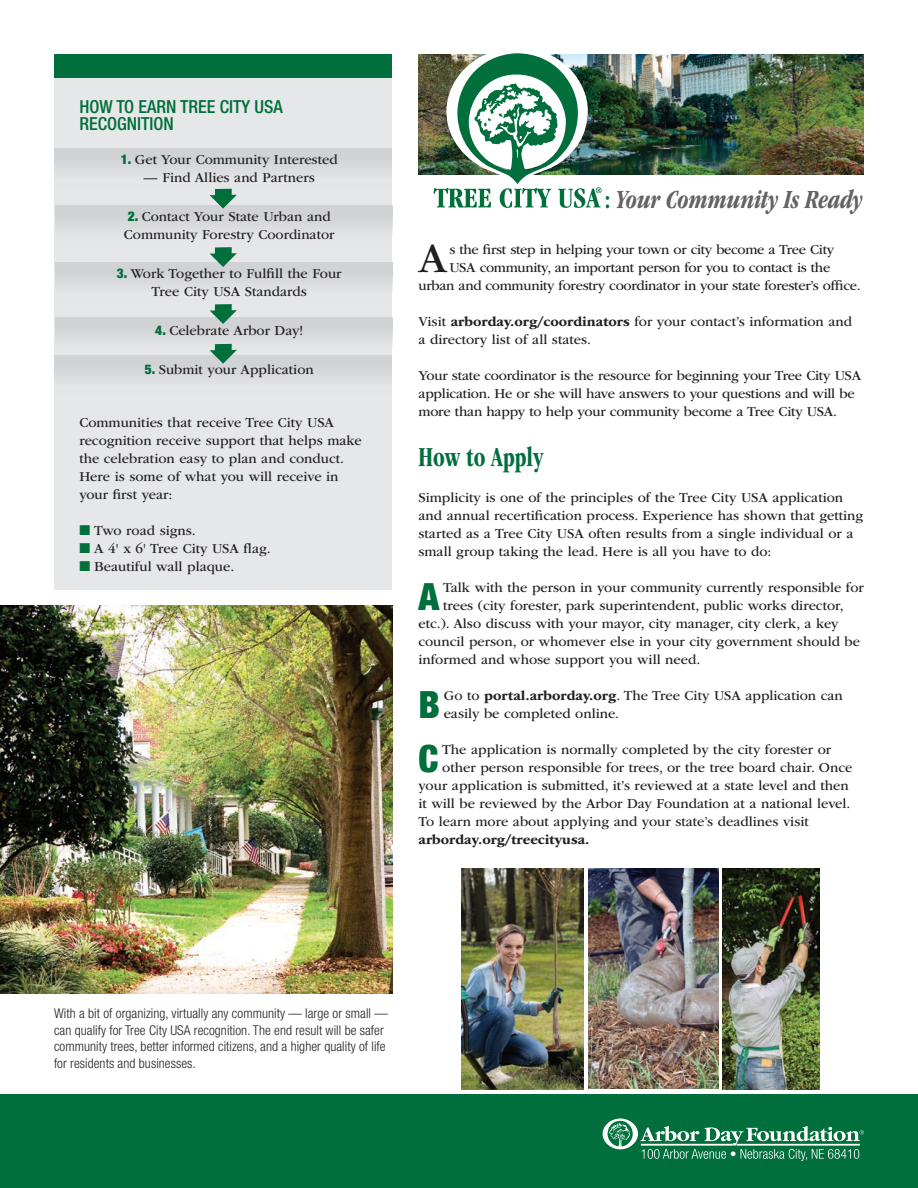
<style>
.page{position:relative;width:918px;height:1188px;background:#fff}
.page>*{position:absolute;margin:0;border:0;box-sizing:border-box;transform-origin:0 0}
.t1{font:43.2px "ITC Garamond Std";color:#231f20}
.t2{font:900 condensed 37.35px "Helvetica Neue";color:#006f3c}
.t3{font:700 condensed 28.5px "ITC Garamond Std";color:#006f3c;scale:.9 1}
.t4{font:italic 700 condensed 27.15px "ITC Garamond Std";letter-spacing:-.005em;color:#636366;scale:.9 1}
.t5{font:500 condensed 18px/16.5px "Helvetica Neue LT Std";color:#006f3c}
.t6{font:14.25px/18px "ITC Garamond Std";color:#231f20}
.t7{font:14.25px/18px "ITC Garamond Std";letter-spacing:-.02em;color:#231f20;text-align:center}
.t8{font:700 14.25px "ITC Garamond Std";color:#231f20}
.t9{font:300 condensed 13.5px/16.5px "Helvetica Neue LT Std";letter-spacing:.005em;color:#231f20}
.s1{font-family:"Helvetica Neue";font-weight:900;font-stretch:condensed;font-size:13.5px;color:#006f3c}
.s2{color:#006f3c}
.s3{font-style:normal;color:#006f3c}
.s4{font-weight:700}
</style>
<div class="page">
<div style="left:0;top:1094px;width:918px;height:94px;background:#006f3c"></div>
<svg style="left:603px;top:1118px;width:261px;height:43px"></svg>
<div style="left:54px;top:54px;width:338px;height:535px;background:#e6e7e9"></div>
<img style="left:0;top:606px;width:393px;height:388px">
<div style="left:55px;top:206px;width:338px;height:40px;background:#dbdcde"></div>
<div style="left:55px;top:263px;width:338px;height:40px;background:#dbdcde"></div>
<div style="left:54px;top:149px;width:338px;height:40px;background:#dadbdd"></div>
<div style="left:54px;top:355px;width:338px;height:41px;background:#dbdcde"></div>
<div style="left:55px;top:317px;width:338px;height:40px;background:#d9dadc"></div>
<svg style="left:210px;top:189px;width:27px;height:20px"></svg>
<svg style="left:210px;top:247px;width:27px;height:20px"></svg>
<svg style="left:210px;top:304px;width:27px;height:20px"></svg>
<svg style="left:210px;top:344px;width:27px;height:20px"></svg>
<img style="left:418px;top:54px;width:446px;height:120px">
<img style="left:434px;top:53px;width:168px;height:155px">
<img style="left:461px;top:869px;width:123px;height:220px">
<img style="left:723px;top:869px;width:96px;height:220px">
<img style="left:588px;top:869px;width:131px;height:220px">
<div style="left:54px;top:54px;width:338px;height:24px;background:#006f3c"></div>
<p class="t5" style="left:79px;top:99px;width:205px">HOW TO EARN TREE CITY USA<br>RECOGNITION</p>
<p class="t6" style="left:121px;top:151px;width:218px"><span class="s1">1.</span> Get Your Community Interested</p>
<p class="t6" style="left:144px;top:169px;width:173px">— Find Allies and Partners</p>
<p class="t6" style="left:124px;top:208px;width:212px"><span class="s1">2.</span> Contact Your State Urban and<br>Community Forestry Coordinator</p>
<p class="t6" style="left:117px;top:265px;width:226px;text-align:center"><span class="s1">3.</span> Work Together to Fulfill the Four<br>Tree City USA Standards</p>
<p class="t6" style="left:155px;top:322px;width:149px"><span class="s1">4.</span> Celebrate Arbor Day!</p>
<p class="t6" style="left:145px;top:361px;width:171px"><span class="s1">5.</span> Submit your Application</p>
<p class="t6" style="left:79px;top:414px;width:284px">Communities that receive Tree City USA recognition receive support that helps make the celebration easy to plan and conduct.<br>Here is some of what you will receive in your first year:</p>
<p class="t6" style="left:79px;top:522px;width:118px"><span class="s2">■</span> Two road signs.</p>
<p class="t6" style="left:79px;top:540px;width:193px"><span class="s2">■</span> A 4' x 6' Tree City USA flag.</p>
<p class="t6" style="left:79px;top:558px;width:156px"><span class="s2">■</span> Beautiful wall plaque.</p>
<h3 class="t4" style="left:605px;top:184px;width:288px"><span class="s3">:</span> Your Community Is Ready</h3>
<p class="t7" style="left:418px;top:241px;width:444px">s the first step in helping your town or city become a Tree City<br>USA community, an important person for you to contact is the<br>urban and community forestry coordinator in your state forester’s office.</p>
<p class="t6" style="left:418px;top:313px;width:435px">Visit <span class="s4">arborday.org/coordinators</span> for your contact’s information and a directory list of all states.</p>
<p class="t6" style="left:418px;top:367px;width:444px">Your state coordinator is the resource for beginning your Tree City USA application. He or she will have answers to your questions and will be more than happy to help your community become a Tree City USA.</p>
<h3 class="t3" style="left:418px;top:441px;width:140px">How to Apply</h3>
<p class="t6" style="left:418px;top:488px;width:446px">Simplicity is one of the principles of the Tree City USA application and annual recertification process. Experience has shown that getting started as a Tree City USA often results from a single individual or a small group taking the lead. Here is all you have to do:</p>
<h2 class="t2" style="left:418px;top:566px;width:22px">A</h2>
<p class="t6" style="left:443px;top:578px;width:422px">Talk with the person in your community currently responsible for</p>
<h1 class="t1" style="left:418px;top:235px;width:30px">A</h1>
<p class="t6" style="left:443px;top:596px;width:402px">trees (city forester, park superintendent, public works director,</p>
<p class="t6" style="left:418px;top:614px;width:422px">etc.). Also discuss with your mayor, city manager, city clerk, a key</p>
<p class="t6" style="left:418px;top:632px;width:443px">council person, or whomever else in your city government should be</p>
<p class="t6" style="left:418px;top:650px;width:283px">informed and whose support you will need.</p>
<h2 class="t2" style="left:418px;top:674px;width:23px">B</h2>
<p class="t6" style="left:444px;top:686px;width:401px">Go to <span class="s4">portal.arborday.org</span>. The Tree City USA application can easily be completed online.</p>
<h2 class="t2" style="left:418px;top:728px;width:22px">C</h2>
<p class="t6" style="left:442px;top:740px;width:390px">The application is normally completed by the city forester or</p>
<p class="t6" style="left:442px;top:758px;width:412px">other person responsible for trees, or the tree board chair. Once</p>
<p class="t6" style="left:419px;top:776px;width:432px">your application is submitted, it’s reviewed at a state level and then</p>
<p class="t6" style="left:419px;top:794px;width:434px">it will be reviewed by the Arbor Day Foundation at a national level.</p>
<p class="t6" style="left:419px;top:812px;width:392px">To learn more about applying and your state’s deadlines visit</p>
<p class="t8" style="left:419px;top:831px;width:173px">arborday.org/treecityusa.</p>
<p class="t9" style="left:54px;top:1005px;width:335px">With a bit of organizing, virtually any community — large or small — can qualify for Tree City USA recognition. The end result will be safer community trees, better informed citizens, and a higher quality of life for residents and businesses.</p>
</div>
